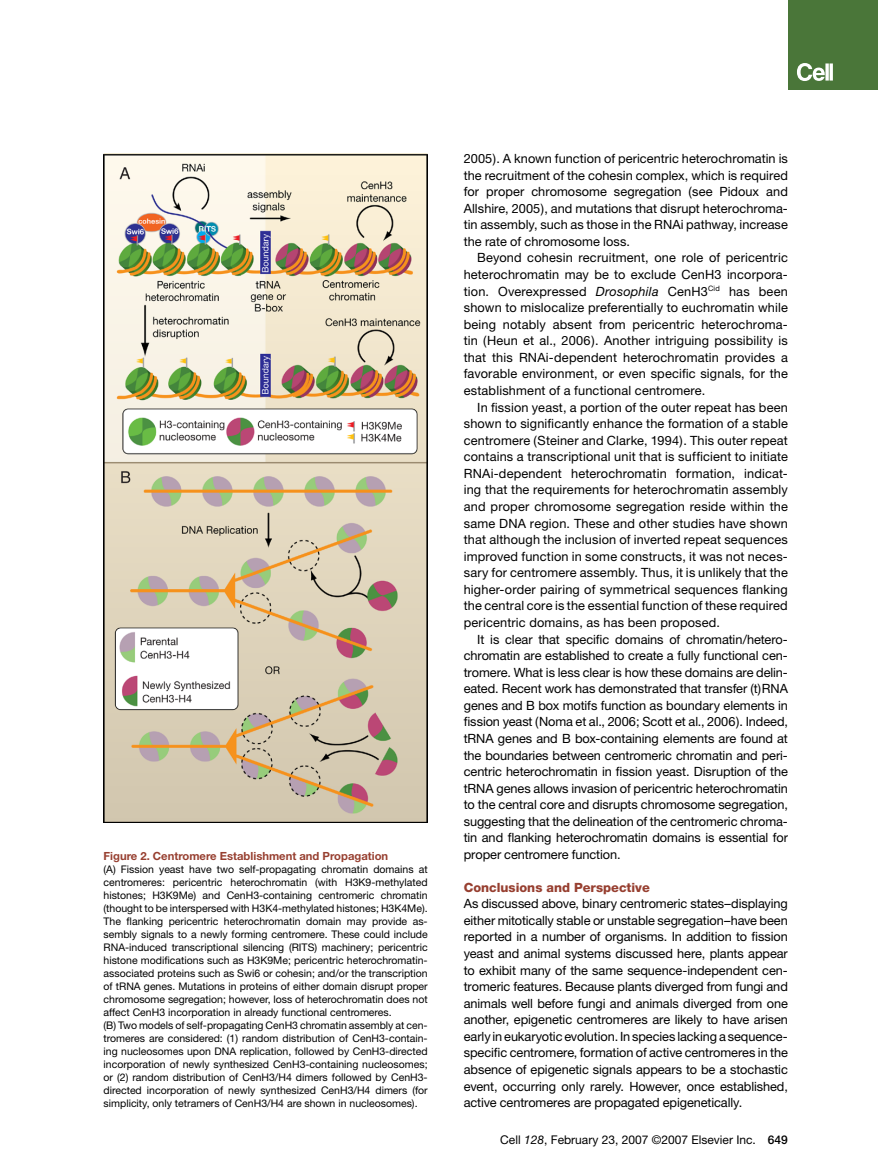
<style>
.page{position:relative;width:878px;height:1175px;background:#fff}
.page>*{position:absolute;margin:0;border:0;box-sizing:border-box;transform-origin:0 0}
.t1{font:12.75px/16.5px "Helvetica Neue";letter-spacing:.005em;color:#000;text-align:justify}
.t2{font:800 12.75px "Helvetica Neue";color:#973f30}
.t3{font:12px "Helvetica Neue";color:#000}
.t4{font:700 11.25px "Helvetica Neue";color:#973f30}
.t5{font:10.5px/13px "Helvetica Neue";color:#000}
.s1{font-style:italic}
.s2{font-weight:500}
</style>
<div class="page">
<div style="left:788px;top:0;width:90px;height:90px;background:#4a7639"></div>
<svg style="left:797px;top:63px;width:35px;height:18px"></svg>
<img style="left:104px;top:153px;width:324px;height:669px">
<p class="t4" style="left:104px;top:848px;width:286px">Figure 2. Centromere Establishment and Propagation</p>
<p class="t5" style="left:104px;top:862px;width:326px">(A) Fission yeast have two self-propagating chromatin domains at centromeres: pericentric heterochromatin (with H3K9-methylated histones; H3K9Me) and CenH3-containing centromeric chromatin (thought to be interspersed with H3K4-methylated histones; H3K4Me).<br>The flanking pericentric heterochromatin domain may provide as&shy;sembly signals to a newly forming centromere. These could include RNA-induced transcriptional silencing (RITS) machinery; pericentric histone modifications such as H3K9Me; pericentric heterochromatin&shy;associated proteins such as Swi6 or cohesin; and/or the transcription of tRNA genes. Mutations in proteins of either domain disrupt proper chromosome segregation; however, loss of heterochromatin does not affect CenH3 incorporation in already functional centromeres.<br>(B) Two models of self-propagating CenH3 chromatin assembly at cen&shy;tromeres are considered: (1) random distribution of CenH3-contain&shy;ing nucleosomes upon DNA replication, followed by CenH3-directed incorporation of newly synthesized CenH3-containing nucleosomes; or (2) random distribution of CenH3/H4 dimers followed by CenH3- directed incorporation of newly synthesized CenH3/H4 dimers (for simplicity, only tetramers of CenH3/H4 are shown in nucleosomes).</p>
<p class="t1" style="left:464px;top:150px;width:326px">2005). A known function of pericentric heterochromatin is the recruitment of the cohesin complex, which is required for proper chromosome segregation (see Pidoux and Allshire, 2005), and mutations that disrupt heterochroma&shy;tin assembly, such as those in the RNAi pathway, increase the rate of chromosome loss.</p>
<p class="t1" style="left:464px;top:249px;width:326px;text-indent:14px">Beyond cohesin recruitment, one role of pericentric heterochromatin may be to exclude CenH3 incorpora&shy;tion. Overexpressed <span class="s1">Drosophila</span> CenH3<sup>Cid</sup> has been shown to mislocalize preferentially to euchromatin while being notably absent from pericentric heterochroma&shy;tin (Heun et al., 2006). Another intriguing possibility is that this RNAi-dependent heterochromatin provides a favorable environment, or even specific signals, for the establishment of a functional centromere.</p>
<p class="t1" style="left:464px;top:398px;width:326px;text-indent:14px">In fission yeast, a portion of the outer repeat has been shown to significantly enhance the formation of a stable centromere (Steiner and Clarke, 1994). This outer repeat contains a transcriptional unit that is sufficient to initiate RNAi-dependent heterochromatin formation, indicat&shy;ing that the requirements for heterochromatin assembly and proper chromosome segregation reside within the same DNA region. These and other studies have shown that although the inclusion of inverted repeat sequences improved function in some constructs, it was not neces&shy;sary for centromere assembly. Thus, it is unlikely that the higher-order pairing of symmetrical sequences flanking the central core is the essential function of these required pericentric domains, as has been proposed.</p>
<p class="t1" style="left:464px;top:630px;width:326px;text-indent:14px">It is clear that specific domains of chromatin/hetero&shy;chromatin are established to create a fully functional cen&shy;tromere. What is less clear is how these domains are delin&shy;eated. Recent work has demonstrated that transfer (t)RNA genes and B box motifs function as boundary elements in fission yeast (Noma et al., 2006; Scott et al., 2006). Indeed, tRNA genes and B box-containing elements are found at the boundaries between centromeric chromatin and peri&shy;centric heterochromatin in fission yeast. Disruption of the tRNA genes allows invasion of pericentric heterochromatin to the central core and disrupts chromosome segregation, suggesting that the delineation of the centromeric chroma&shy;tin and flanking heterochromatin domains is essential for proper centromere function.</p>
<p class="t2" style="left:464px;top:879px;width:188px">Conclusions and Perspective</p>
<p class="t1" style="left:464px;top:895px;width:326px">As discussed above, binary centromeric states–displaying either mitotically stable or unstable segregation–have been reported in a number of organisms. In addition to fission yeast and animal systems discussed here, plants appear to exhibit many of the same sequence-independent cen&shy;tromeric features. Because plants diverged from fungi and animals well before fungi and animals diverged from one another, epigenetic centromeres are likely to have arisen early in eukaryotic evolution. In species lacking a sequence&shy;specific centromere, formation of active centromeres in the absence of epigenetic signals appears to be a stochastic event, occurring only rarely. However, once established, active centromeres are propagated epigenetically.</p>
<p class="t3" style="left:500px;top:1132px;width:289px">Cell <span class="s1">128</span>, February 23, 2007 ©2007 Elsevier Inc. <span class="s2">649</span></p>
</div>
